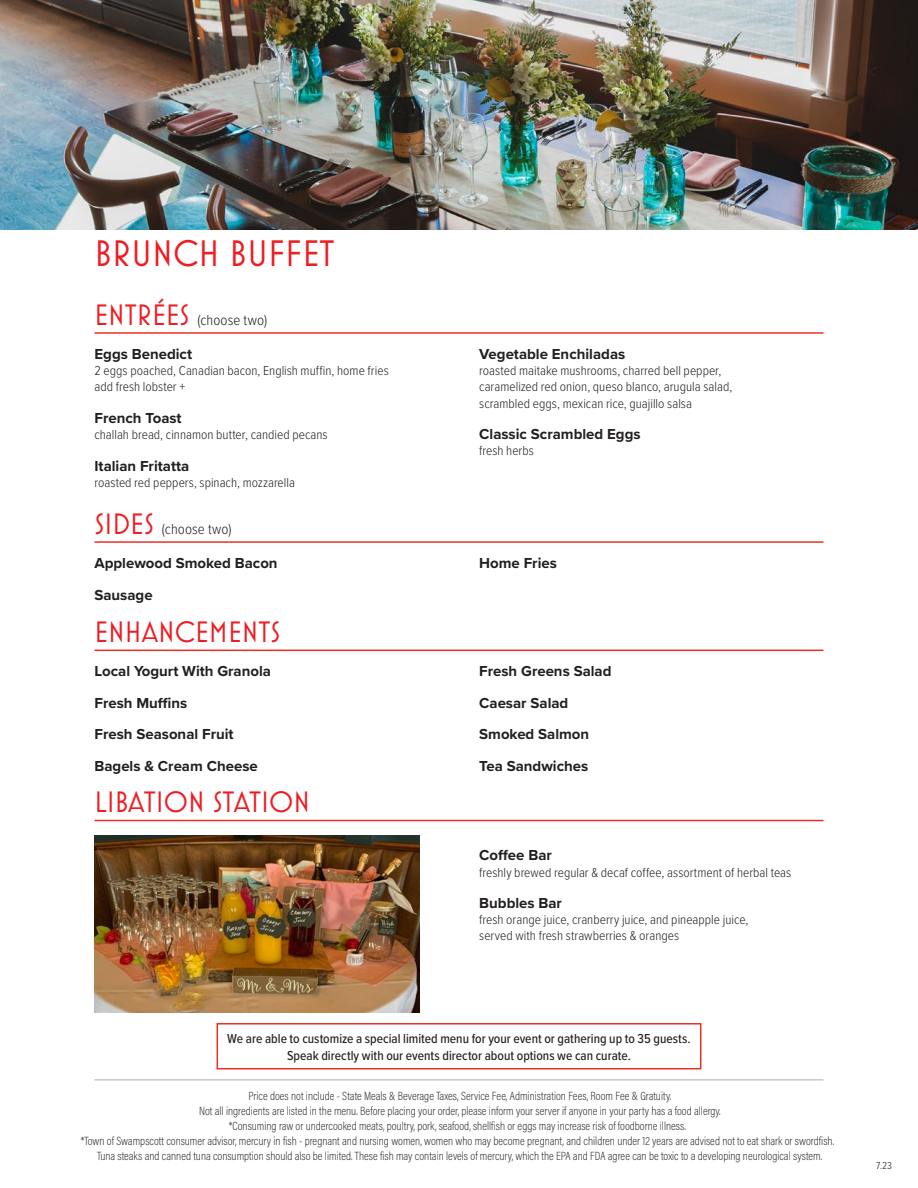
<style>
.page{position:relative;width:918px;height:1188px;background:#fff}
.page>*{position:absolute;margin:0;border:0;box-sizing:border-box;transform-origin:0 0}
.t1{font:37.5px "Mostra Nuova";color:#ee1d23}
.t2{font:30px "Mostra Nuova";color:#ee1d23}
.t3{font:700 15px "Proxima Nova";color:#231f20}
.t4{font:300 15px "Proxima Nova Cond";letter-spacing:.005em;color:#231f20}
.t5{font:300 13.5px/16.2px "Proxima Nova Cond";color:#231f20}
.t6{font:500 13.5px/16.2px "Proxima Nova Cond";color:#231f20;text-align:center}
.item_name{font:200 12px/15px "Acumin Pro Cond";color:#231f20;text-align:center}
.t7{font:300 10.5px "Proxima Nova Cond";color:#231f20}
.s1{font-family:"Mostra Nuova";font-weight:400;font-size:30px;color:#ee1d23}
</style>
<div class="page">
<img style="left:94px;top:835px;width:325px;height:177px">
<hr style="left:94px;top:332px;width:730px;height:2px;background:#ee2e22">
<hr style="left:94px;top:541px;width:730px;height:2px;background:#ee2e22">
<hr style="left:94px;top:650px;width:730px;height:1px;background:#ee2e22">
<hr style="left:94px;top:820px;width:730px;height:1px;background:#ee2e22">
<hr style="left:94px;top:1079px;width:730px;height:2px;background:#cac8c2">
<img style="left:0;top:0;width:918px;height:230px">
<div style="left:217px;top:1023px;width:484px;height:46px;border:2px solid #ee2e22"></div>
<p class="t1" style="left:94px;top:231px;width:242px">BRUNCH BUFFET</p>
<p class="t4" style="left:94px;top:309px;width:174px"><span class="s1">ENTRÉES</span> (choose two)</p>
<p class="t3" style="left:94px;top:343px;width:99px">Eggs Benedict</p>
<p class="t5" style="left:94px;top:362px;width:296px">2 eggs poached, Canadian bacon, English muffin, home fries add fresh lobster +</p>
<p class="t3" style="left:94px;top:407px;width:89px">French Toast</p>
<p class="t5" style="left:94px;top:426px;width:235px">challah bread, cinnamon butter, candied pecans</p>
<p class="t3" style="left:94px;top:454px;width:96px">Italian Fritatta</p>
<p class="t5" style="left:94px;top:473px;width:202px">roasted red peppers, spinach, mozzarella</p>
<p class="t4" style="left:94px;top:518px;width:139px"><span class="s1">SIDES</span> (choose two)</p>
<p class="t3" style="left:94px;top:552px;width:185px">Applewood Smoked Bacon</p>
<p class="t3" style="left:94px;top:583px;width:60px">Sausage</p>
<p class="t2" style="left:94px;top:615px;width:187px">ENHANCEMENTS</p>
<p class="t3" style="left:94px;top:660px;width:178px">Local Yogurt With Granola</p>
<p class="t3" style="left:94px;top:692px;width:94px">Fresh Muffins</p>
<p class="t3" style="left:94px;top:723px;width:141px">Fresh Seasonal Fruit</p>
<p class="t3" style="left:94px;top:755px;width:165px">Bagels &amp; Cream Cheese</p>
<p class="t2" style="left:94px;top:785px;width:217px">LIBATION STATION</p>
<p class="t3" style="left:479px;top:343px;width:148px">Vegetable Enchiladas</p>
<p class="t5" style="left:479px;top:362px;width:255px">roasted maitake mushrooms, charred bell pepper, caramelized red onion, queso blanco, arugula salad, scrambled eggs, mexican rice, guajillo salsa</p>
<p class="t3" style="left:479px;top:423px;width:163px">Classic Scrambled Eggs</p>
<p class="t5" style="left:479px;top:442px;width:56px">fresh herbs</p>
<p class="t3" style="left:479px;top:552px;width:79px">Home Fries</p>
<p class="t3" style="left:479px;top:660px;width:134px">Fresh Greens Salad</p>
<p class="t3" style="left:479px;top:692px;width:91px">Caesar Salad</p>
<p class="t3" style="left:479px;top:723px;width:112px">Smoked Salmon</p>
<p class="t3" style="left:479px;top:755px;width:111px">Tea Sandwiches</p>
<p class="t3" style="left:479px;top:844px;width:74px">Coffee Bar</p>
<p class="t5" style="left:479px;top:863px;width:314px">freshly brewed regular &amp; decaf coffee, assortment of herbal teas</p>
<p class="t3" style="left:479px;top:892px;width:84px">Bubbles Bar</p>
<p class="t5" style="left:479px;top:911px;width:271px">fresh orange juice, cranberry juice, and pineapple juice, served with fresh strawberries &amp; oranges</p>
<p class="t6" style="left:227px;top:1030px;width:465px">We are able to customize a special limited menu for your event or gathering up to 35 guests.<br>Speak directly with our events director about options we can curate.</p>
<p class="item_name" style="left:248px;top:1089px;width:424px">Price does not include - State Meals &amp; Beverage Taxes, Service Fee, Administration Fees, Room Fee &amp; Gratuity.</p>
<p class="item_name" style="left:199px;top:1104px;width:523px">Not all ingredients are listed in the menu. Before placing your order, please inform your server if anyone in your party has a food allergy.</p>
<p class="item_name" style="left:229px;top:1119px;width:459px">*Consuming raw or undercooked meats, poultry, pork, seafood, shellfish or eggs may increase risk of foodborne illness.</p>
<p class="item_name" style="left:81px;top:1134px;width:755px">*Town of Swampscott consumer advisor, mercury in fish - pregnant and nursing women, women who may become pregnant, and children under 12 years are advised not to eat shark or swordfish.<br>Tuna steaks and canned tuna consumption should also be limited. These fish may contain levels of mercury, which the EPA and FDA agree can be toxic to a developing neurological system.</p>
<p class="t7" style="left:876px;top:1158px;width:18px">7.23</p>
</div>
